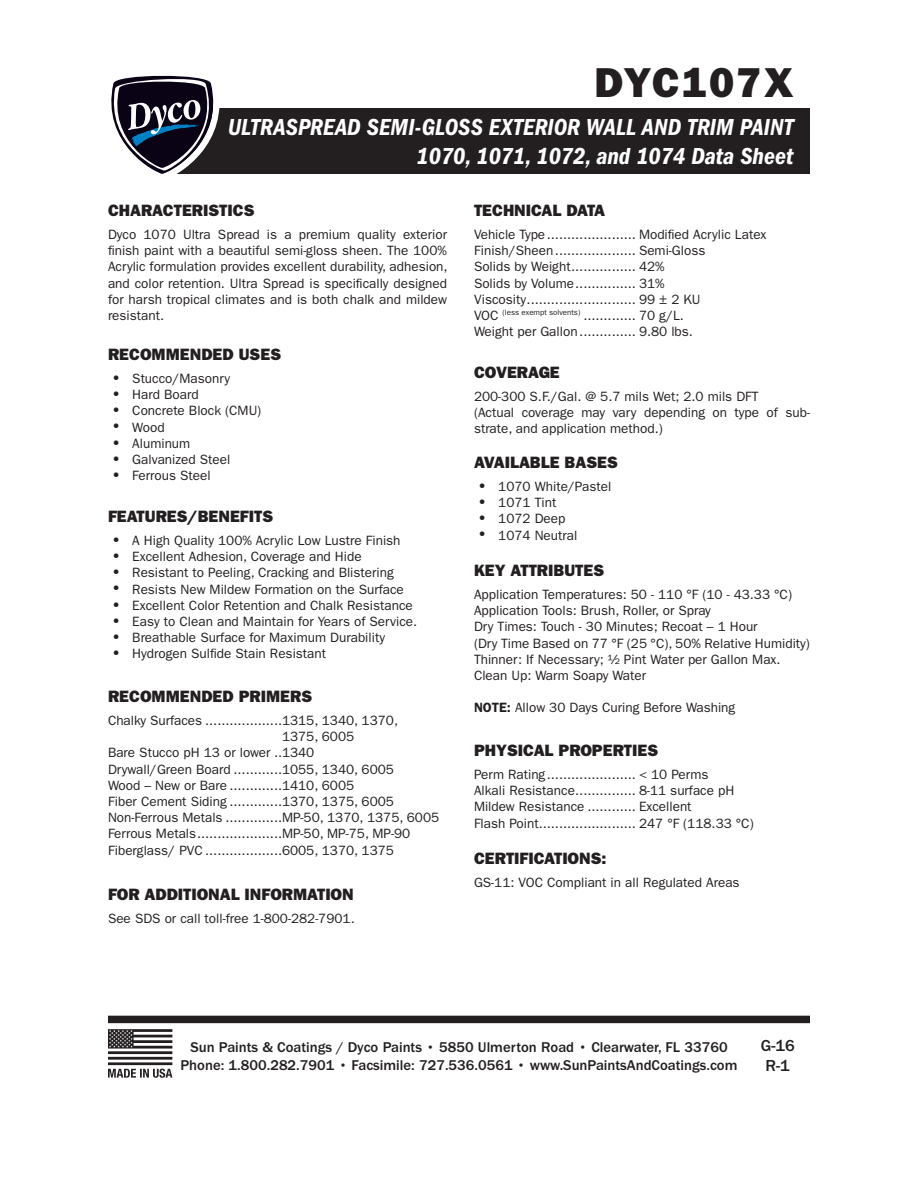
<style>
.page{position:relative;width:918px;height:1188px;background:#fff}
.page>*{position:absolute;margin:0;border:0;box-sizing:border-box;transform-origin:0 0}
.Header_-_Page{font:42px "ITC Franklin Gothic Std Hvy";letter-spacing:.045em;color:#231f20}
.Header_-_Page_Subhea{font:24px "ITC Franklin Gothic Std Dm Cd It";color:#fff}
.Header_-_Paragraph{font:16.5px "ITC Franklin Gothic Std Hvy";color:#231f20}
.t1{font:500 16.5px "ITC Franklin Gothic Std";color:#231f20}
.t2{font:500 14.7px/17.7px "ITC Franklin Gothic Std";color:#231f20;text-align:center}
.Tabbed_-_Short{font:13.5px/16.2px "ITC Franklin Gothic Std";color:#231f20;text-align:justify}
.s1{font-size:27px}
.s2{font-weight:600}
</style>
<div class="page">
<div style="left:108px;top:1016px;width:702px;height:7px;background:#231f20"></div>
<svg style="left:108px;top:1029px;width:64px;height:49px"></svg>
<div style="left:159px;top:108px;width:651px;height:66px;background:#231f20"></div>
<svg style="left:111px;top:75px;width:109px;height:99px"></svg>
<p class="Header_-_Page" style="left:594px;top:57px;width:201px">DYC107X</p>
<p class="Header_-_Page_Subhea" style="left:228px;top:113px;width:567px">ULTRASPREAD SEMI-GLOSS EXTERIOR WALL AND TRIM PAINT</p>
<p class="Header_-_Page_Subhea" style="left:416px;top:142px;width:379px">1070, 1071, 1072, and 1074 Data Sheet</p>
<p class="Header_-_Paragraph" style="left:108px;top:201px;width:148px">CHARACTERISTICS</p>
<p class="Tabbed_-_Short" style="left:108px;top:226px;width:341px">Dyco 1070 Ultra Spread is a premium quality exterior finish paint with a beautiful semi-gloss sheen. The 100% Acrylic formulation provides excellent durability, adhesion, and color retention. Ultra Spread is specifically designed for harsh tropical climates and is both chalk and mildew resistant.</p>
<p class="Header_-_Paragraph" style="left:108px;top:345px;width:175px">RECOMMENDED USES</p>
<p class="Tabbed_-_Short" style="left:108px;top:370px;width:124px"><span class="s1">•</span> Stucco/Masonry</p>
<p class="Tabbed_-_Short" style="left:108px;top:387px;width:92px"><span class="s1">•</span> Hard Board</p>
<p class="Tabbed_-_Short" style="left:108px;top:403px;width:155px"><span class="s1">•</span> Concrete Block (CMU)</p>
<p class="Tabbed_-_Short" style="left:108px;top:419px;width:58px"><span class="s1">•</span> Wood</p>
<p class="Tabbed_-_Short" style="left:108px;top:435px;width:84px"><span class="s1">•</span> Aluminum</p>
<p class="Tabbed_-_Short" style="left:108px;top:451px;width:124px"><span class="s1">•</span> Galvanized Steel</p>
<p class="Tabbed_-_Short" style="left:108px;top:468px;width:104px"><span class="s1">•</span> Ferrous Steel</p>
<p class="Header_-_Paragraph" style="left:108px;top:507px;width:167px">FEATURES/BENEFITS</p>
<p class="Tabbed_-_Short" style="left:108px;top:532px;width:294px"><span class="s1">•</span> A High Quality 100% Acrylic Low Lustre Finish</p>
<p class="Tabbed_-_Short" style="left:108px;top:549px;width:255px"><span class="s1">•</span> Excellent Adhesion, Coverage and Hide</p>
<p class="Tabbed_-_Short" style="left:108px;top:565px;width:287px"><span class="s1">•</span> Resistant to Peeling, Cracking and Blistering</p>
<p class="Tabbed_-_Short" style="left:108px;top:581px;width:297px"><span class="s1">•</span> Resists New Mildew Formation on the Surface</p>
<p class="Tabbed_-_Short" style="left:108px;top:597px;width:306px"><span class="s1">•</span> Excellent Color Retention and Chalk Resistance</p>
<p class="Tabbed_-_Short" style="left:108px;top:613px;width:311px"><span class="s1">•</span> Easy to Clean and Maintain for Years of Service.</p>
<p class="Tabbed_-_Short" style="left:108px;top:630px;width:279px"><span class="s1">•</span> Breathable Surface for Maximum Durability</p>
<p class="Tabbed_-_Short" style="left:108px;top:646px;width:220px"><span class="s1">•</span> Hydrogen Sulfide Stain Resistant</p>
<p class="Header_-_Paragraph" style="left:108px;top:687px;width:206px">RECOMMENDED PRIMERS</p>
<p class="Tabbed_-_Short" style="left:108px;top:712px;width:292px">Chalky Surfaces ...................1315, 1340, 1370,</p>
<p class="Tabbed_-_Short" style="left:282px;top:729px;width:74px">1375, 6005</p>
<p class="Tabbed_-_Short" style="left:108px;top:745px;width:208px">Bare Stucco pH 13 or lower ..1340</p>
<p class="Tabbed_-_Short" style="left:108px;top:761px;width:288px">Drywall/Green Board ............1055, 1340, 6005</p>
<p class="Tabbed_-_Short" style="left:108px;top:777px;width:248px">Wood – New or Bare .............1410, 6005</p>
<p class="Tabbed_-_Short" style="left:108px;top:793px;width:288px">Fiber Cement Siding .............1370, 1375, 6005</p>
<p class="Tabbed_-_Short" style="left:108px;top:810px;width:333px">Non-Ferrous Metals ..............MP-50, 1370, 1375, 6005</p>
<p class="Tabbed_-_Short" style="left:108px;top:826px;width:304px">Ferrous Metals.....................MP-50, MP-75, MP-90</p>
<p class="Tabbed_-_Short" style="left:108px;top:842px;width:288px">Fiberglass/ PVC ...................6005, 1370, 1375</p>
<p class="Header_-_Paragraph" style="left:108px;top:885px;width:247px">FOR ADDITIONAL INFORMATION</p>
<p class="Tabbed_-_Short" style="left:108px;top:910px;width:248px">See SDS or call toll-free 1-800-282-7901.</p>
<p class="Header_-_Paragraph" style="left:474px;top:201px;width:133px">TECHNICAL DATA</p>
<p class="Tabbed_-_Short" style="left:474px;top:226px;width:294px">Vehicle Type...................... Modified Acrylic Latex</p>
<p class="Tabbed_-_Short" style="left:474px;top:243px;width:233px">Finish/Sheen.................... Semi-Gloss</p>
<p class="Tabbed_-_Short" style="left:474px;top:259px;width:192px">Solids by Weight................ 42%</p>
<p class="Tabbed_-_Short" style="left:474px;top:275px;width:192px">Solids by Volume............... 31%</p>
<p class="Tabbed_-_Short" style="left:474px;top:291px;width:228px">Viscosity........................... 99 ± 2 KU</p>
<p class="Tabbed_-_Short" style="left:474px;top:307px;width:211px">VOC <sup>(less</sup> <sup>exempt</sup> <sup>solvents)</sup> ............. 70 g/L.</p>
<p class="Tabbed_-_Short" style="left:474px;top:324px;width:221px">Weight per Gallon.............. 9.80 lbs.</p>
<p class="Header_-_Paragraph" style="left:474px;top:363px;width:87px">COVERAGE</p>
<p class="Tabbed_-_Short" style="left:474px;top:388px;width:286px">200-300 S.F./Gal. @ 5.7 mils Wet; 2.0 mils DFT</p>
<p class="Tabbed_-_Short" style="left:474px;top:405px;width:338px">(Actual coverage may vary depending on type of sub&shy;strate, and application method.)</p>
<p class="Header_-_Paragraph" style="left:474px;top:453px;width:146px">AVAILABLE BASES</p>
<p class="Tabbed_-_Short" style="left:474px;top:478px;width:139px"><span class="s1">•</span> 1070 White/Pastel</p>
<p class="Tabbed_-_Short" style="left:474px;top:495px;width:84px"><span class="s1">•</span> 1071 Tint</p>
<p class="Tabbed_-_Short" style="left:474px;top:511px;width:93px"><span class="s1">•</span> 1072 Deep</p>
<p class="Tabbed_-_Short" style="left:474px;top:527px;width:105px"><span class="s1">•</span> 1074 Neutral</p>
<p class="Header_-_Paragraph" style="left:474px;top:561px;width:132px">KEY ATTRIBUTES</p>
<p class="Tabbed_-_Short" style="left:474px;top:586px;width:320px">Application Temperatures: 50 - 110 °F (10 - 43.33 °C)</p>
<p class="Tabbed_-_Short" style="left:474px;top:603px;width:238px">Application Tools: Brush, Roller, or Spray</p>
<p class="Tabbed_-_Short" style="left:474px;top:619px;width:285px">Dry Times: Touch - 30 Minutes; Recoat – 1 Hour</p>
<p class="Tabbed_-_Short" style="left:474px;top:635px;width:338px">(Dry Time Based on 77 °F (25 °C), 50% Relative Humidity)</p>
<p class="Tabbed_-_Short" style="left:474px;top:651px;width:308px">Thinner: If Necessary; ½ Pint Water per Gallon Max.</p>
<p class="Tabbed_-_Short" style="left:474px;top:667px;width:174px">Clean Up: Warm Soapy Water</p>
<p class="Tabbed_-_Short" style="left:474px;top:700px;width:263px"><span class="s2">NOTE:</span> Allow 30 Days Curing Before Washing</p>
<p class="Header_-_Paragraph" style="left:474px;top:741px;width:186px">PHYSICAL PROPERTIES</p>
<p class="Tabbed_-_Short" style="left:474px;top:766px;width:236px">Perm Rating...................... &lt; 10 Perms</p>
<p class="Tabbed_-_Short" style="left:474px;top:783px;width:262px">Alkali Resistance............... 8-11 surface pH</p>
<p class="Tabbed_-_Short" style="left:474px;top:799px;width:219px">Mildew Resistance ............ Excellent</p>
<p class="Tabbed_-_Short" style="left:474px;top:815px;width:281px">Flash Point........................ 247 °F (118.33 °C)</p>
<p class="Header_-_Paragraph" style="left:474px;top:849px;width:134px">CERTIFICATIONS:</p>
<p class="Tabbed_-_Short" style="left:474px;top:874px;width:267px">GS-11: VOC Compliant in all Regulated Areas</p>
<p class="t2" style="left:181px;top:1038px;width:558px">Sun Paints &amp; Coatings / Dyco Paints • 5850 Ulmerton Road • Clearwater, FL 33760<br>Phone: 1.800.282.7901 • Facsimile: 727.536.0561 • www.SunPaintsAndCoatings.com</p>
<p class="t1" style="left:761px;top:1037px;width:36px">G-16</p>
<p class="t1" style="left:766px;top:1057px;width:26px">R-1</p>
</div>
